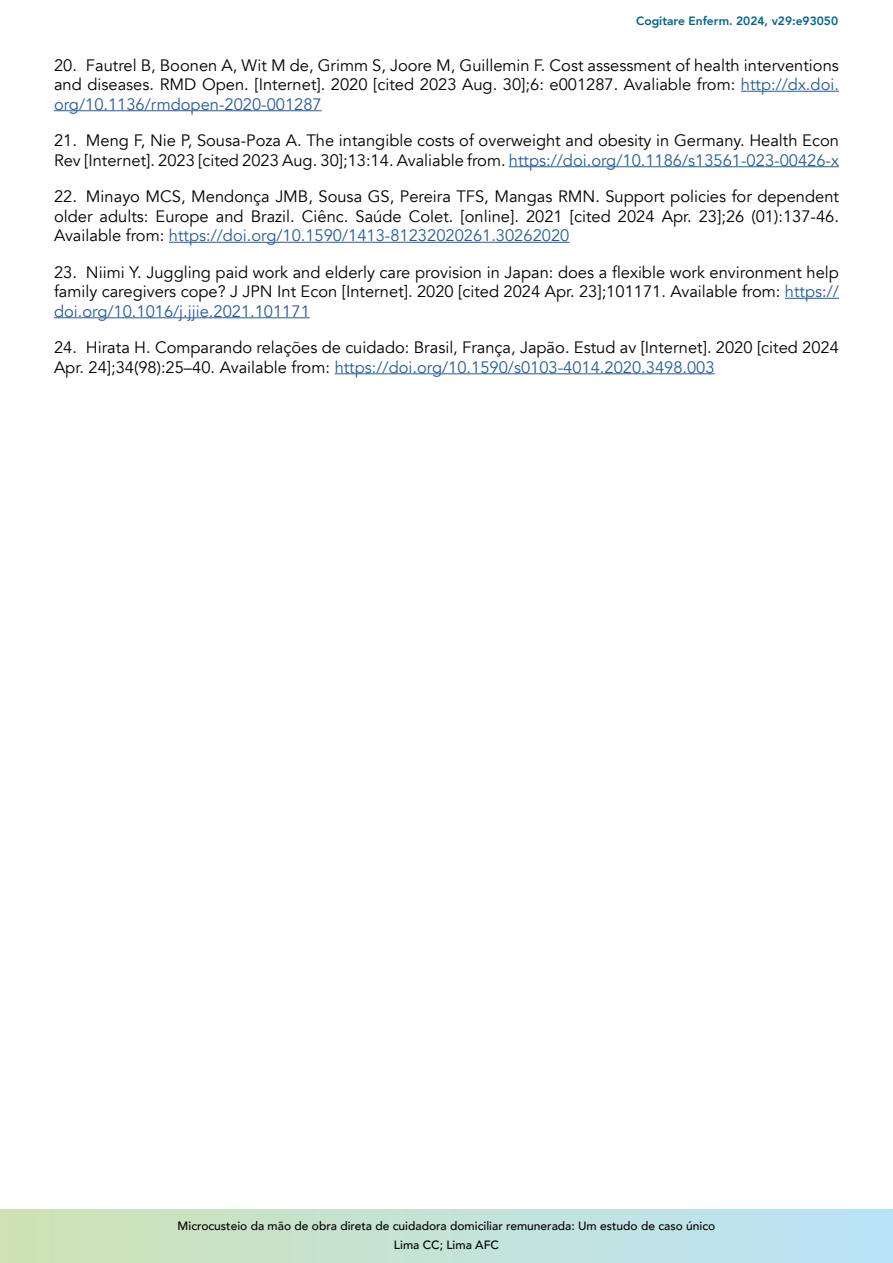
<style>
.page{position:relative;width:893px;height:1263px;background:#fff}
.page>*{position:absolute;margin:0;border:0;box-sizing:border-box;transform-origin:0 0}
.t1{font:16.5px/19.5px "Avenir";color:#000;text-align:justify}
.t2{font:500 12px/18.6px "Avenir";color:#000;text-align:center}
.t3{font:800 12px "Avenir";color:#00658f}
.s1{color:#265b9b}
</style>
<div class="page">
<svg style="left:0;top:1209px;width:893px;height:54px;background:#c4e2d6"></svg>
<hr style="left:741px;top:91px;width:98px;height:1px;background:#265b9b">
<hr style="left:54px;top:110px;width:268px;height:1px;background:#265b9b">
<hr style="left:509px;top:166px;width:330px;height:1px;background:#265b9b">
<hr style="left:169px;top:242px;width:400px;height:1px;background:#265b9b">
<hr style="left:785px;top:298px;width:54px;height:1px;background:#265b9b">
<hr style="left:54px;top:317px;width:256px;height:1px;background:#265b9b">
<hr style="left:335px;top:373px;width:380px;height:1px;background:#265b9b">
<p class="t3" style="left:636px;top:12px;width:203px">Cogitare Enferm. 2024, v29:e93050</p>
<p class="t1" style="left:54px;top:55px;width:786px">20. Fautrel B, Boonen A, Wit M de, Grimm S, Joore M, Guillemin F. Cost assessment of health interventions and diseases. RMD Open. [Internet]. 2020 [cited 2023 Aug. 30];6: e001287. Avaliable from: <span class="s1">http://dx.doi. org/10.1136/rmdopen-2020-001287</span></p>
<p class="t1" style="left:54px;top:131px;width:786px">21. Meng F, Nie P, Sousa-Poza A. The intangible costs of overweight and obesity in Germany. Health Econ<br>Rev [Internet]. 2023 [cited 2023 Aug. 30];13:14. Avaliable from. <span class="s1">https://doi.org/10.1186/s13561-023-00426-x</span></p>
<p class="t1" style="left:54px;top:187px;width:786px">22. Minayo MCS, Mendonça JMB, Sousa GS, Pereira TFS, Mangas RMN. Support policies for dependent older adults: Europe and Brazil. Ciênc. Saúde Colet. [online]. 2021 [cited 2024 Apr. 23];26 (01):137-46.<br>Available from: <span class="s1">https://doi.org/10.1590/1413-81232020261.30262020</span></p>
<p class="t1" style="left:54px;top:262px;width:786px">23. Niimi Y. Juggling paid work and elderly care provision in Japan: does a flexible work environment help family caregivers cope? J JPN Int Econ [Internet]. 2020 [cited 2024 Apr. 23];101171. Available from: <span class="s1">https:// doi.org/10.1016/j.jjie.2021.101171</span></p>
<p class="t1" style="left:54px;top:338px;width:786px">24. Hirata H. Comparando relações de cuidado: Brasil, França, Japão. Estud av [Internet]. 2020 [cited 2024<br>Apr. 24];34(98):25–40. Available from: <span class="s1">https://doi.org/10.1590/s0103-4014.2020.3498.003</span></p>
<p class="t2" style="left:178px;top:1216px;width:539px">Microcusteio da mão de obra direta de cuidadora domiciliar remunerada: Um estudo de caso único<br>Lima CC; Lima AFC</p>
</div>
